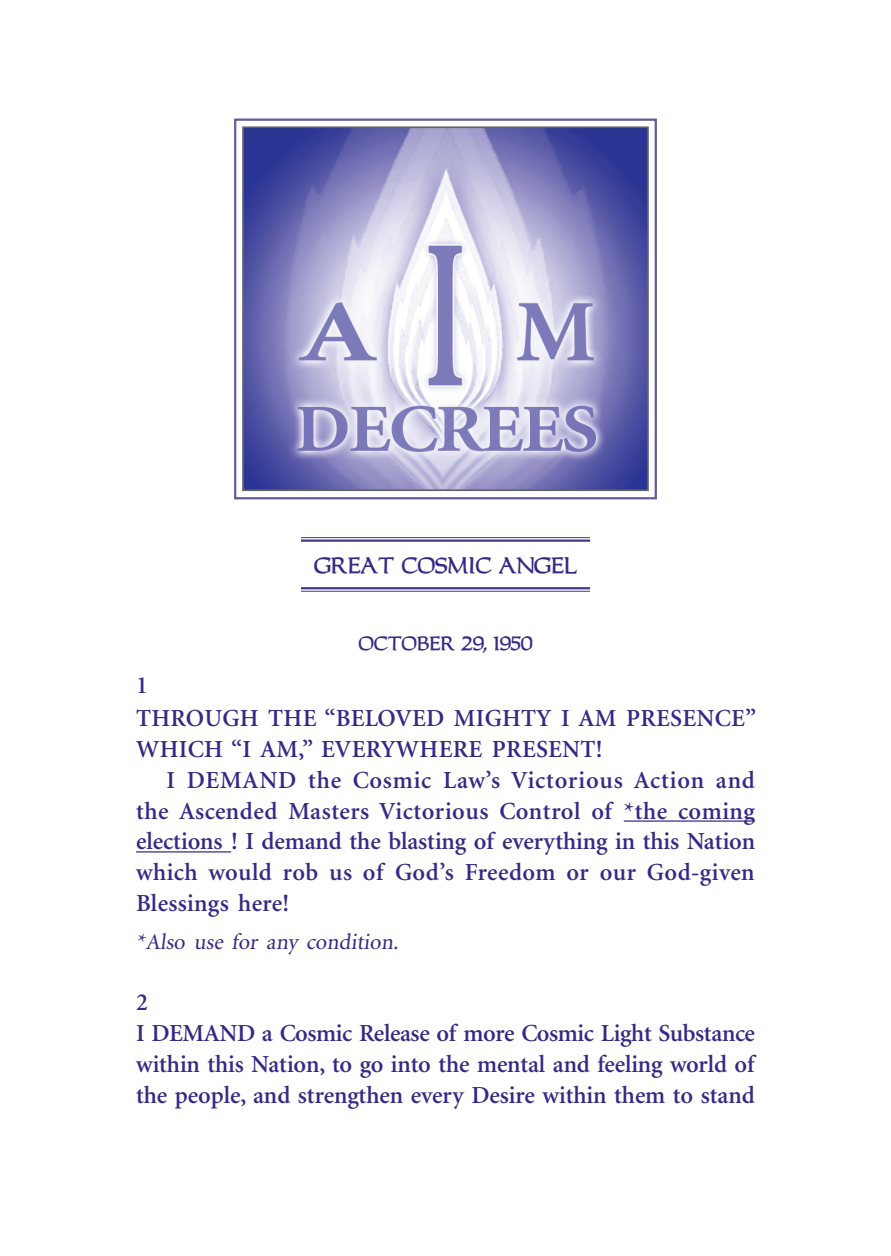
<style>
.page{position:relative;width:891px;height:1256px;background:#fff}
.page>*{position:absolute;margin:0;border:0;box-sizing:border-box;transform-origin:0 0}
._06__B_ODY___10_9_13{font:600 24.53px/30.8px "Minion";letter-spacing:.01em;color:#352986;text-align:justify}
._06_Dec___10_9_12{font:600 24.53px "Minion";color:#352986}
._06_Dec___10_9_09{font:600 24.53px "Minion";color:#352986}
._06_Dec_txt_alsoUse{font:22.5px "Minion";color:#352986}
._06_Dec_Asc_Mas_head{font:700 20.25px "Carla";color:#352986}
._06_Dec_Asc_Mas_subh{font:700 17.55px "Carla";color:#352986}
</style>
<div class="page">
<img style="left:245px;top:129px;width:401px;height:359px">
<div style="left:242px;top:126px;width:407px;height:365px;border:2px solid #636366"></div>
<div style="left:234px;top:118px;width:423px;height:381px;border:2px solid #65599f"></div>
<hr style="left:301px;top:537px;width:289px;height:1px;background:#45388e">
<hr style="left:301px;top:539px;width:289px;height:3px;background:#45388e">
<hr style="left:301px;top:587px;width:289px;height:2px;background:#45388e">
<hr style="left:301px;top:591px;width:289px;height:1px;background:#45388e">
<hr style="left:624px;top:820px;width:131px;height:1px;background:#352986">
<hr style="left:136px;top:851px;width:95px;height:1px;background:#352986">
<p class="_06_Dec_Asc_Mas_head" style="left:314px;top:553px;width:266px">GREAT COSMIC ANGEL</p>
<p class="_06_Dec_Asc_Mas_subh" style="left:359px;top:634px;width:176px">OCTOBER 29, 1950</p>
<p class="_06_Dec___10_9_12" style="left:136px;top:672px;width:13px">1</p>
<p class="_06__B_ODY___10_9_13" style="left:136px;top:703px;width:622px">THROUGH THE “BELOVED MIGHTY I AM PRESENCE”<br>WHICH “I AM,” EVERYWHERE PRESENT!</p>
<p class="_06__B_ODY___10_9_13" style="left:136px;top:765px;width:621px;text-indent:30px">I DEMAND the Cosmic Law’s Victorious Action and the Ascended Masters Victorious Control of *the coming elections ! I demand the blasting of everything in this Nation which would rob us of God’s Freedom or our God-given Blessings here!</p>
<p class="_06_Dec_txt_alsoUse" style="left:136px;top:931px;width:267px">*Also use for any condition.</p>
<p class="_06_Dec___10_9_09" style="left:136px;top:989px;width:13px">2</p>
<p class="_06__B_ODY___10_9_13" style="left:136px;top:1018px;width:620px">I DEMAND a Cosmic Release of more Cosmic Light Substance within this Nation, to go into the mental and feeling world of the people, and strengthen every Desire within them to stand</p>
</div>
